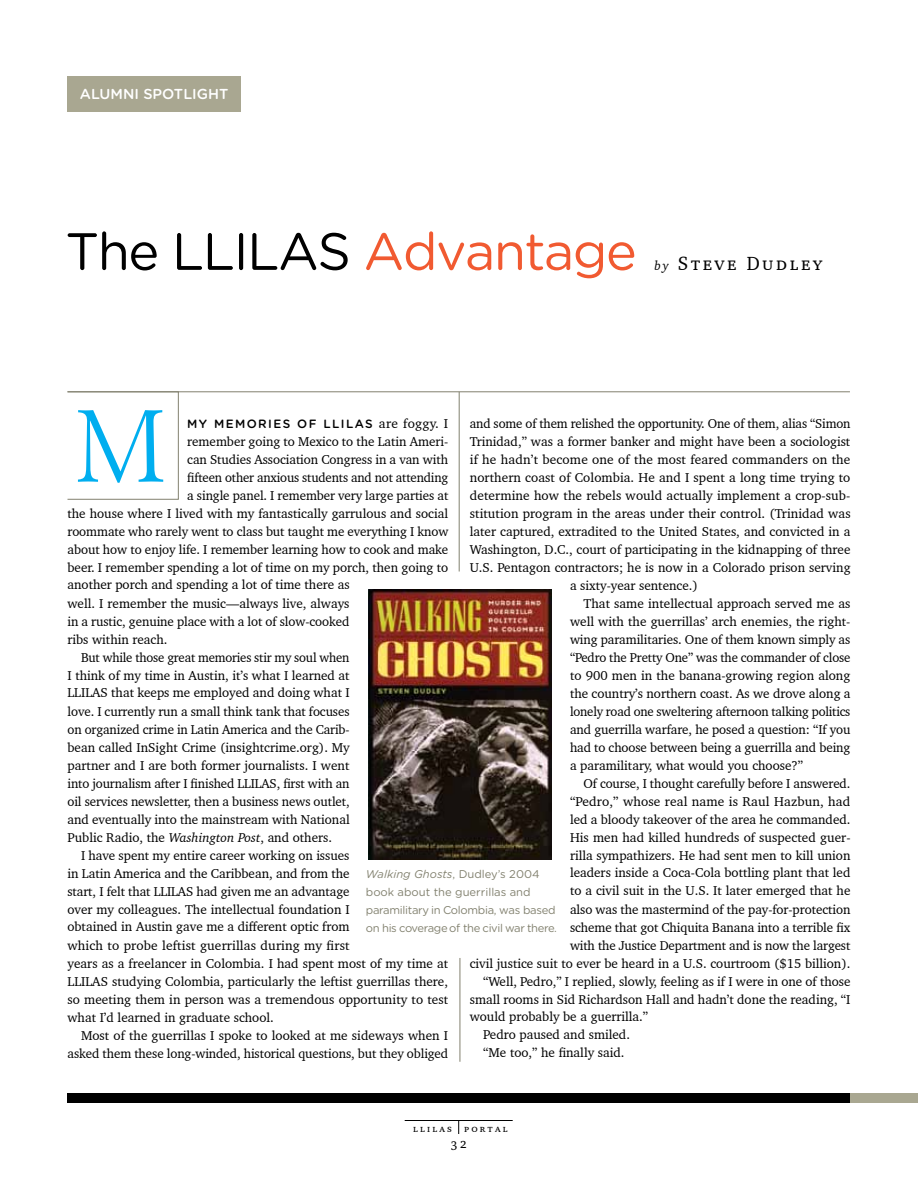
<style>
.page{position:relative;width:918px;height:1188px;background:#fff}
.page>*{position:absolute;margin:0;border:0;box-sizing:border-box;transform-origin:0 0}
.t1{font:106.65px "AT Berling";color:#00aeef}
.t2{font:52.35px "Gotham Rounded";letter-spacing:-.03em;color:#000}
.t3{font:19.5px "Charter BT Pro";letter-spacing:.13em;color:#000}
.t4{font:500 14.4px "Gotham Rounded";color:#fff}
.t5{font:13.5px "Charter BT Pro";color:#000}
.t6{font:13.2px "Charter BT Pro";color:#000}
.t7{font:500 12px "Gotham Rounded";letter-spacing:.115em;color:#000}
.t8{font:11.25px/18px "Gotham Rounded";letter-spacing:-.025em;color:#82816f}
.t9{font:10.5px "Charter BT Pro";color:#000}
.s1{color:#f15a31}
.s2{font-style:italic;font-size:13.2px}
.s3{font-family:"Charter BT Pro";font-weight:400;font-size:13.2px}
.s4{font-style:italic}
</style>
<div class="page">
<div style="left:67px;top:1094px;width:851px;height:9px;background:#000"></div>
<div style="left:851px;top:1094px;width:67px;height:9px;background:#a9a791"></div>
<svg style="left:458px;top:1121px;width:1px;height:13px"></svg>
<hr style="left:405px;top:1120px;width:108px;height:1px;background:#000">
<div style="left:68px;top:76px;width:173px;height:36px;background:#a9a791"></div>
<hr style="left:460px;top:958px;width:1px;height:104px;background:#82816f">
<img style="left:368px;top:589px;width:184px;height:271px">
<hr style="left:68px;top:392px;width:782px;height:1px;background:#82816f">
<hr style="left:459px;top:392px;width:1px;height:180px;background:#82816f">
<p class="t4" style="left:80px;top:86px;width:150px">ALUMNI SPOTLIGHT</p>
<h2 class="t2" style="left:65px;top:220px;width:573px">The LLILAS <span class="s1">Advantage</span></h2>
<h3 class="t3" style="left:655px;top:251px;width:169px"><span class="s2">by</span> Steve Dudley</h3>
<h1 class="t1" style="left:74px;top:385px;width:95px">M</h1>
<p class="t6" style="left:470px;top:415px;width:382px">and some of them relished the opportunity. One of them, alias “Simon</p>
<p class="t7" style="left:187px;top:416px;width:262px">MY MEMORIES OF LLILAS <span class="s3">are foggy. I</span></p>
<p class="t6" style="left:187px;top:433px;width:263px">remember going to Mexico to the Latin Ameri-</p>
<p class="t6" style="left:187px;top:451px;width:262px">can Studies Association Congress in a van with</p>
<p class="t6" style="left:187px;top:469px;width:262px">fifteen other anxious students and not attending</p>
<p class="t6" style="left:187px;top:487px;width:263px">a single panel. I remember very large parties at</p>
<p class="t6" style="left:68px;top:505px;width:382px">the house where I lived with my fantastically garrulous and social</p>
<p class="t6" style="left:68px;top:523px;width:382px">roommate who rarely went to class but taught me everything I know</p>
<p class="t6" style="left:68px;top:541px;width:382px">about how to enjoy life. I remember learning how to cook and make</p>
<p class="t6" style="left:68px;top:559px;width:382px">beer. I remember spending a lot of time on my porch, then going to</p>
<p class="t6" style="left:68px;top:577px;width:284px">another porch and spending a lot of time there as</p>
<p class="t6" style="left:68px;top:595px;width:284px">well. I remember the music—always live, always</p>
<p class="t6" style="left:68px;top:613px;width:284px">in a rustic, genuine place with a lot of slow-cooked</p>
<p class="t6" style="left:68px;top:631px;width:102px">ribs within reach.</p>
<p class="t6" style="left:81px;top:649px;width:270px">But while those great memories stir my soul when</p>
<p class="t6" style="left:68px;top:667px;width:284px">I think of my time in Austin, it’s what I learned at</p>
<p class="t6" style="left:68px;top:685px;width:284px">LLILAS that keeps me employed and doing what I</p>
<p class="t6" style="left:68px;top:703px;width:284px">love. I currently run a small think tank that focuses</p>
<p class="t6" style="left:68px;top:721px;width:284px">on organized crime in Latin America and the Carib-</p>
<p class="t6" style="left:68px;top:739px;width:284px">bean called InSight Crime (insightcrime.org). My</p>
<p class="t6" style="left:68px;top:757px;width:284px">partner and I are both former journalists. I went</p>
<p class="t6" style="left:68px;top:775px;width:284px">into journalism after I finished LLILAS, first with an</p>
<p class="t6" style="left:68px;top:793px;width:284px">oil services newsletter, then a business news outlet,</p>
<p class="t6" style="left:68px;top:811px;width:284px">and eventually into the mainstream with National</p>
<p class="t6" style="left:68px;top:829px;width:266px">Public Radio, the <span class="s4">Washington Post</span>, and others.</p>
<p class="t6" style="left:81px;top:847px;width:270px">I have spent my entire career working on issues</p>
<p class="t6" style="left:68px;top:865px;width:284px">in Latin America and the Caribbean, and from the</p>
<p class="t6" style="left:68px;top:883px;width:284px">start, I felt that LLILAS had given me an advantage</p>
<p class="t6" style="left:68px;top:901px;width:284px">over my colleagues. The intellectual foundation I</p>
<p class="t6" style="left:68px;top:919px;width:284px">obtained in Austin gave me a different optic from</p>
<p class="t6" style="left:68px;top:937px;width:284px">which to probe leftist guerrillas during my first</p>
<p class="t6" style="left:68px;top:955px;width:382px">years as a freelancer in Colombia. I had spent most of my time at</p>
<p class="t6" style="left:68px;top:973px;width:382px">LLILAS studying Colombia, particularly the leftist guerrillas there,</p>
<p class="t6" style="left:68px;top:991px;width:382px">so meeting them in person was a tremendous opportunity to test</p>
<p class="t6" style="left:68px;top:1009px;width:208px">what I’d learned in graduate school.</p>
<p class="t6" style="left:81px;top:1027px;width:369px">Most of the guerrillas I spoke to looked at me sideways when I</p>
<p class="t6" style="left:68px;top:1045px;width:382px">asked them these long-winded, historical questions, but they obliged</p>
<p class="t6" style="left:470px;top:433px;width:382px">Trinidad,” was a former banker and might have been a sociologist</p>
<p class="t6" style="left:470px;top:451px;width:382px">if he hadn’t become one of the most feared commanders on the</p>
<p class="t6" style="left:470px;top:469px;width:382px">northern coast of Colombia. He and I spent a long time trying to</p>
<p class="t6" style="left:470px;top:487px;width:382px">determine how the rebels would actually implement a crop-sub-</p>
<p class="t6" style="left:470px;top:505px;width:382px">stitution program in the areas under their control. (Trinidad was</p>
<p class="t6" style="left:470px;top:523px;width:382px">later captured, extradited to the United States, and convicted in a</p>
<p class="t6" style="left:470px;top:541px;width:382px">Washington, D.C., court of participating in the kidnapping of three</p>
<p class="t6" style="left:470px;top:559px;width:382px">U.S. Pentagon contractors; he is now in a Colorado prison serving</p>
<p class="t6" style="left:570px;top:577px;width:130px">a sixty-year sentence.)</p>
<p class="t6" style="left:584px;top:595px;width:268px">That same intellectual approach served me as</p>
<p class="t6" style="left:570px;top:613px;width:282px">well with the guerrillas’ arch enemies, the right-</p>
<p class="t6" style="left:570px;top:631px;width:282px">wing paramilitaries. One of them known simply as</p>
<p class="t6" style="left:570px;top:649px;width:282px">“Pedro the Pretty One” was the commander of close</p>
<p class="t6" style="left:570px;top:667px;width:282px">to 900 men in the banana-growing region along</p>
<p class="t6" style="left:570px;top:685px;width:282px">the country’s northern coast. As we drove along a</p>
<p class="t6" style="left:570px;top:703px;width:282px">lonely road one sweltering afternoon talking politics</p>
<p class="t6" style="left:570px;top:721px;width:282px">and guerrilla warfare, he posed a question: “If you</p>
<p class="t6" style="left:570px;top:739px;width:282px">had to choose between being a guerrilla and being</p>
<p class="t6" style="left:570px;top:757px;width:235px">a paramilitary, what would you choose?”</p>
<p class="t6" style="left:584px;top:775px;width:268px">Of course, I thought carefully before I answered.</p>
<p class="t6" style="left:570px;top:793px;width:282px">“Pedro,” whose real name is Raul Hazbun, had</p>
<p class="t6" style="left:570px;top:811px;width:282px">led a bloody takeover of the area he commanded.</p>
<p class="t6" style="left:570px;top:829px;width:282px">His men had killed hundreds of suspected guer-</p>
<p class="t6" style="left:570px;top:847px;width:282px">rilla sympathizers. He had sent men to kill union</p>
<p class="t6" style="left:570px;top:865px;width:282px">leaders inside a Coca-Cola bottling plant that led</p>
<p class="t6" style="left:570px;top:883px;width:282px">to a civil suit in the U.S. It later emerged that he</p>
<p class="t6" style="left:570px;top:901px;width:282px">also was the mastermind of the pay-for-protection</p>
<p class="t6" style="left:570px;top:919px;width:282px">scheme that got Chiquita Banana into a terrible fix</p>
<p class="t6" style="left:570px;top:937px;width:282px">with the Justice Department and is now the largest</p>
<p class="t6" style="left:470px;top:955px;width:382px">civil justice suit to ever be heard in a U.S. courtroom ($15 billion).</p>
<p class="t6" style="left:483px;top:973px;width:369px">“Well, Pedro,” I replied, slowly, feeling as if I were in one of those</p>
<p class="t6" style="left:470px;top:991px;width:382px">small rooms in Sid Richardson Hall and hadn’t done the reading, “I</p>
<p class="t6" style="left:470px;top:1009px;width:180px">would probably be a guerrilla.”</p>
<p class="t6" style="left:483px;top:1027px;width:148px">Pedro paused and smiled.</p>
<p class="t6" style="left:483px;top:1045px;width:143px">“Me too,” he finally said.</p>
<p class="t8" style="left:366px;top:864px;width:193px"><span class="s4">Walking Ghosts</span>, Dudley’s 2004 book about the guerrillas and paramilitary in Colombia, was based on his coverage of the civil war there.</p>
<p class="t9" style="left:413px;top:1121px;width:96px">llilas portal</p>
<p class="t5" style="left:451px;top:1134px;width:17px">32</p>
</div>
